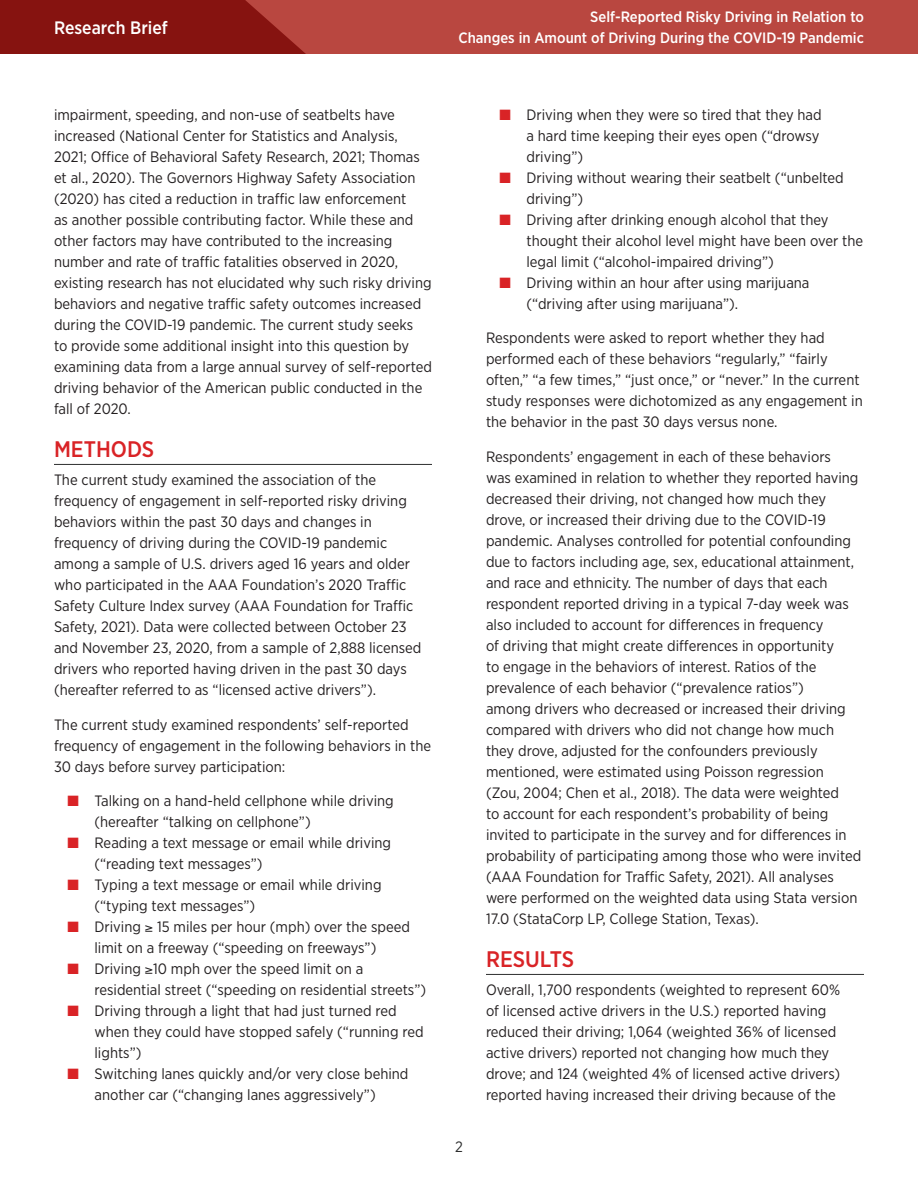
<style>
.page{position:relative;width:918px;height:1188px;background:#fff}
.page>*{position:absolute;margin:0;border:0;box-sizing:border-box;transform-origin:0 0}
.Subhead{font:500 22.5px "Gotham Narrow";color:#d92326}
.t1{font:500 18px "Gotham Narrow";color:#fff}
.Body_Copy{font:15px/21px "Gotham Narrow";color:#231f20}
.t2{font:500 15px/21px "Gotham Narrow";color:#fff;text-align:right}
.t3{font:15px "Gotham Narrow";color:#2d2e2e}
.s1{color:#d92326}
</style>
<div class="page">
<div style="left:0;top:0;width:918px;height:54px;background:#b94740"></div>
<svg style="left:0;top:0;width:306px;height:54px"></svg>
<hr style="left:54px;top:464px;width:378px;height:1px;background:#2d2e2e">
<hr style="left:486px;top:974px;width:378px;height:1px;background:#2d2e2e">
<p class="t1" style="left:54px;top:16px;width:115px">Research Brief</p>
<p class="t2" style="left:459px;top:7px;width:407px">Self-Reported Risky Driving in Relation to<br>Changes in Amount of Driving During the COVID-19 Pandemic</p>
<p class="Body_Copy" style="left:54px;top:104px;width:380px">impairment, speeding, and non-use of seatbelts have increased (National Center for Statistics and Analysis, 2021; Office of Behavioral Safety Research, 2021; Thomas et al., 2020). The Governors Highway Safety Association (2020) has cited a reduction in traffic law enforcement<br>as another possible contributing factor. While these and other factors may have contributed to the increasing number and rate of traffic fatalities observed in 2020, existing research has not elucidated why such risky driving behaviors and negative traffic safety outcomes increased during the COVID-19 pandemic. The current study seeks<br>to provide some additional insight into this question by examining data from a large annual survey of self-reported driving behavior of the American public conducted in the fall of 2020.</p>
<p class="Subhead" style="left:54px;top:435px;width:102px">METHODS</p>
<p class="Body_Copy" style="left:54px;top:469px;width:369px">The current study examined the association of the frequency of engagement in self-reported risky driving behaviors within the past 30 days and changes in frequency of driving during the COVID-19 pandemic among a sample of U.S. drivers aged 16 years and older who participated in the AAA Foundation’s 2020 Traffic Safety Culture Index survey (AAA Foundation for Traffic Safety, 2021). Data were collected between October 23 and November 23, 2020, from a sample of 2,888 licensed drivers who reported having driven in the past 30 days (hereafter referred to as “licensed active drivers”).</p>
<p class="Body_Copy" style="left:54px;top:714px;width:379px">The current study examined respondents’ self-reported frequency of engagement in the following behaviors in the<br>30 days before survey participation:</p>
<p class="Body_Copy" style="left:94px;top:790px;width:301px;text-indent:-27px"><span class="s1">■</span> Talking on a hand-held cellphone while driving (hereafter “talking on cellphone”)</p>
<p class="Body_Copy" style="left:94px;top:832px;width:298px;text-indent:-27px"><span class="s1">■</span> Reading a text message or email while driving (“reading text messages”)</p>
<p class="Body_Copy" style="left:94px;top:874px;width:289px;text-indent:-27px"><span class="s1">■</span> Typing a text message or email while driving (“typing text messages”)</p>
<p class="Body_Copy" style="left:68px;top:916px;width:344px;text-align:center"><span class="s1">■</span> Driving ≥ 15 miles per hour (mph) over the speed limit on a freeway (“speeding on freeways”)</p>
<p class="Body_Copy" style="left:94px;top:958px;width:333px;text-indent:-27px"><span class="s1">■</span> Driving ≥10 mph over the speed limit on a residential street (“speeding on residential streets”)</p>
<p class="Body_Copy" style="left:94px;top:1000px;width:331px;text-indent:-27px"><span class="s1">■</span> Driving through a light that had just turned red when they could have stopped safely (“running red lights”)</p>
<p class="Body_Copy" style="left:68px;top:1063px;width:343px;text-align:center"><span class="s1">■</span> Switching lanes quickly and/or very close behind another car (“changing lanes aggressively”)</p>
<p class="t3" style="left:455px;top:1137px;width:9px">2</p>
<p class="Body_Copy" style="left:526px;top:104px;width:297px;text-indent:-27px"><span class="s1">■</span> Driving when they were so tired that they had a hard time keeping their eyes open (“drowsy driving”)</p>
<p class="Body_Copy" style="left:526px;top:167px;width:319px;text-indent:-27px"><span class="s1">■</span> Driving without wearing their seatbelt (“unbelted driving”)</p>
<p class="Body_Copy" style="left:526px;top:209px;width:338px;text-indent:-27px"><span class="s1">■</span> Driving after drinking enough alcohol that they thought their alcohol level might have been over the legal limit (“alcohol-impaired driving”)</p>
<p class="Body_Copy" style="left:526px;top:272px;width:285px;text-indent:-27px"><span class="s1">■</span> Driving within an hour after using marijuana (“driving after using marijuana”).</p>
<p class="Body_Copy" style="left:486px;top:327px;width:378px">Respondents were asked to report whether they had performed each of these behaviors “regularly,” “fairly often,” “a few times,” “just once,” or “never.” In the current study responses were dichotomized as any engagement in the behavior in the past 30 days versus none.</p>
<p class="Body_Copy" style="left:486px;top:446px;width:377px">Respondents’ engagement in each of these behaviors<br>was examined in relation to whether they reported having decreased their driving, not changed how much they drove, or increased their driving due to the COVID-19 pandemic. Analyses controlled for potential confounding due to factors including age, sex, educational attainment, and race and ethnicity. The number of days that each respondent reported driving in a typical 7-day week was also included to account for differences in frequency<br>of driving that might create differences in opportunity<br>to engage in the behaviors of interest. Ratios of the prevalence of each behavior (“prevalence ratios”)<br>among drivers who decreased or increased their driving compared with drivers who did not change how much they drove, adjusted for the confounders previously mentioned, were estimated using Poisson regression<br>(Zou, 2004; Chen et al., 2018). The data were weighted<br>to account for each respondent’s probability of being invited to participate in the survey and for differences in probability of participating among those who were invited (AAA Foundation for Traffic Safety, 2021). All analyses were performed on the weighted data using Stata version 17.0 (StataCorp LP, College Station, Texas).</p>
<p class="Subhead" style="left:486px;top:945px;width:90px">RESULTS</p>
<p class="Body_Copy" style="left:486px;top:979px;width:356px">Overall, 1,700 respondents (weighted to represent 60% of licensed active drivers in the U.S.) reported having reduced their driving; 1,064 (weighted 36% of licensed active drivers) reported not changing how much they drove; and 124 (weighted 4% of licensed active drivers) reported having increased their driving because of the</p>
</div>
